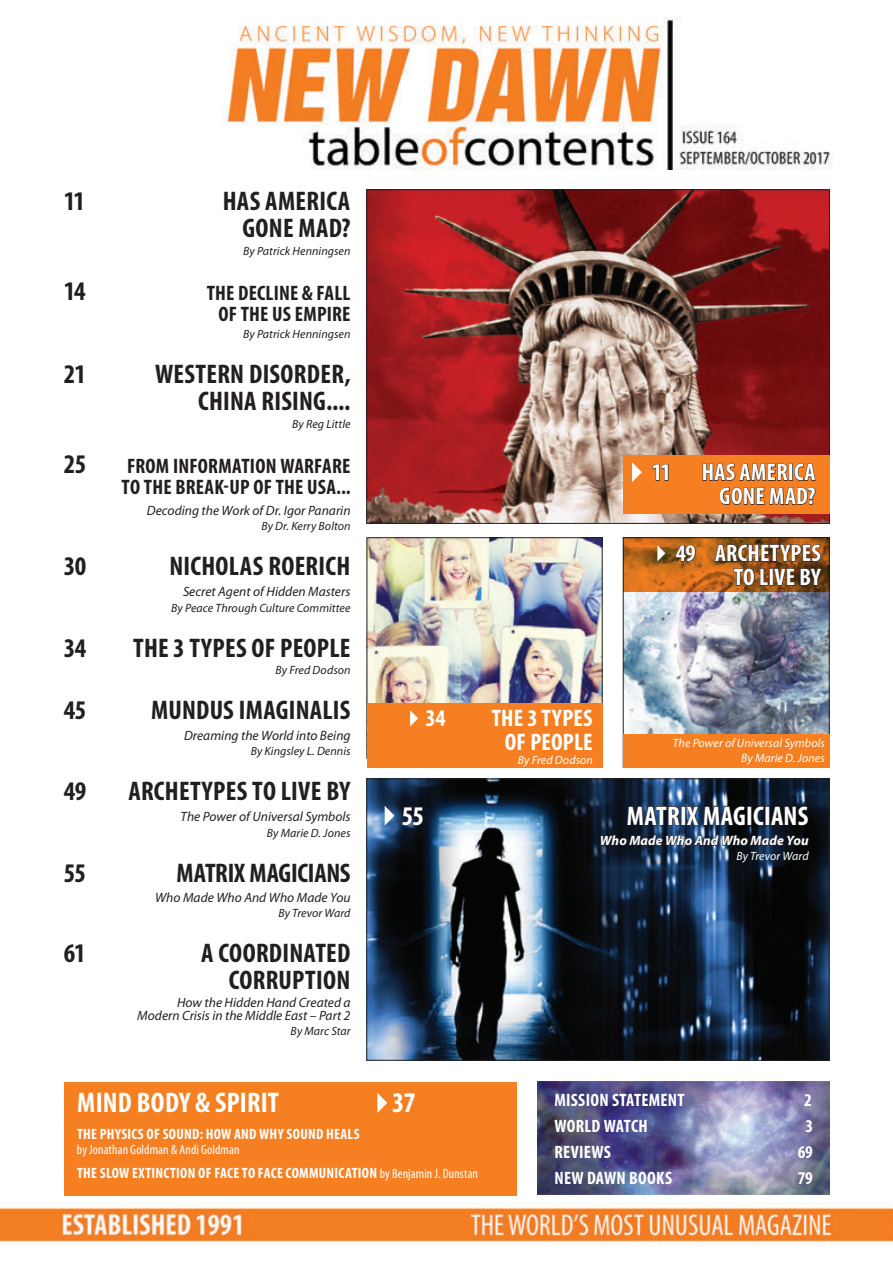
<style>
.page{position:relative;width:893px;height:1263px;background:#fff}
.page>*{position:absolute;margin:0;border:0;box-sizing:border-box;transform-origin:0 0}
.t1{font:700 condensed 28.5px "Myriad Pro";letter-spacing:.005em;color:#fff}
.t2{font:700 condensed 27px/27px "Myriad Pro";letter-spacing:.01em;color:#231f20;text-align:right}
.t3{font:700 condensed 27px "Myriad Pro";letter-spacing:.01em;color:#fff}
.t4{font:700 condensed 27px "Myriad Pro";letter-spacing:-.01em;color:#231f20}
.t5{font:700 condensed 24px/24px "Myriad Pro";letter-spacing:.01em;color:#fff;text-align:right}
.t6{font:700 condensed 21px/21px "Myriad Pro";letter-spacing:.01em;color:#231f20;text-align:center}
.t7{font:700 condensed 18px "Myriad Pro";letter-spacing:.015em;color:#fff}
.t8{font:700 condensed 15px "Myriad Pro";letter-spacing:.015em;color:#fff}
.t9{font:italic 13.5px/13.5px "Myriad Pro";letter-spacing:.005em;color:#231f20;text-align:right}
.t10{font:condensed 13.5px "Myriad Pro";letter-spacing:.005em;color:#fff}
.t11{font:italic 700 13.5px "Myriad Pro";letter-spacing:.01em;color:#fff}
.t12{font:italic 12px "Myriad Pro";letter-spacing:.005em;color:#231f20}
.t13{font:italic 12px/14.7px "Myriad Pro";letter-spacing:.005em;color:#fff;text-align:right}
.s1{font-weight:400;font-size:13.5px}
</style>
<div class="page">
<img style="left:369px;top:191px;width:459px;height:331px">
<div style="left:623px;top:455px;width:207px;height:58px;background:#f57f21"></div>
<img style="left:625px;top:539px;width:202px;height:195px">
<div style="left:623px;top:537px;width:206px;height:230px;border:1px solid #231f20"></div>
<img style="left:369px;top:539px;width:231px;height:164px">
<div style="left:367px;top:537px;width:235px;height:221px;border:1px solid #231f20"></div>
<img style="left:369px;top:781px;width:458px;height:277px">
<div style="left:367px;top:779px;width:462px;height:281px;border:1px solid #231f20"></div>
<div style="left:367px;top:703px;width:235px;height:65px;background:#f57f21"></div>
<div style="left:64px;top:1082px;width:453px;height:113px;background:#f57f21"></div>
<img style="left:538px;top:1082px;width:291px;height:112px">
<svg style="left:377px;top:1093px;width:11px;height:20px"></svg>
<img style="left:0;top:1207px;width:893px;height:35px">
<svg style="left:410px;top:710px;width:8px;height:17px"></svg>
<svg style="left:675px;top:544px;width:21px;height:18px"></svg>
<svg style="left:715px;top:544px;width:106px;height:18px;background:#6b3f18"></svg>
<svg style="left:733px;top:568px;width:89px;height:18px;background:#633a17"></svg>
<svg style="left:656px;top:542px;width:11px;height:22px"></svg>
<svg style="left:632px;top:462px;width:10px;height:20px"></svg>
<svg style="left:600px;top:802px;width:209px;height:141px;background:#17273b"></svg>
<svg style="left:383px;top:802px;width:40px;height:27px"></svg>
<div style="left:623px;top:734px;width:206px;height:33px;background:#f57f21"></div>
<svg style="left:652px;top:464px;width:17px;height:17px"></svg>
<svg style="left:702px;top:463px;width:86px;height:18px"></svg>
<div style="left:789px;top:464px;width:3px;height:16px;border:1px solid #231f20"></div>
<svg style="left:794px;top:463px;width:22px;height:18px"></svg>
<svg style="left:719px;top:487px;width:97px;height:18px"></svg>
<img style="left:221px;top:17px;width:611px;height:153px">
<h2 class="t2" style="left:64px;top:188px;width:23px">11</h2>
<h2 class="t2" style="left:223px;top:188px;width:129px">HAS AMERICA<br>GONE MAD?</h2>
<p class="t12" style="left:243px;top:244px;width:109px">By Patrick Henningsen</p>
<h2 class="t2" style="left:64px;top:278px;width:23px">14</h2>
<h3 class="t6" style="left:207px;top:283px;width:145px">THE DECLINE &amp; FALL<br>OF THE US EMPIRE</h3>
<p class="t12" style="left:243px;top:328px;width:109px">By Patrick Henningsen</p>
<h2 class="t2" style="left:64px;top:361px;width:24px">21</h2>
<h2 class="t2" style="left:155px;top:361px;width:197px">WESTERN DISORDER,<br>CHINA RISING....</h2>
<p class="t12" style="left:292px;top:418px;width:60px">By Reg Little</p>
<h2 class="t2" style="left:64px;top:451px;width:24px">25</h2>
<h3 class="t6" style="left:122px;top:456px;width:230px;text-align:left">FROM INFORMATION WARFARE<br>TO THE BREAK-UP OF THE USA...</h3>
<p class="t9" style="left:147px;top:504px;width:205px">Decoding the Work of Dr. Igor Panarin</p>
<p class="t12" style="left:261px;top:520px;width:91px">By Dr. Kerry Bolton</p>
<h2 class="t2" style="left:64px;top:553px;width:24px">30</h2>
<h2 class="t2" style="left:169px;top:553px;width:182px">NICHOLAS ROERICH</h2>
<p class="t9" style="left:183px;top:585px;width:169px">Secret Agent of Hidden Masters</p>
<p class="t12" style="left:171px;top:601px;width:181px">By Peace Through Culture Committee</p>
<h2 class="t2" style="left:64px;top:634px;width:24px">34</h2>
<h2 class="t2" style="left:133px;top:634px;width:219px">THE 3 TYPES OF PEOPLE</h2>
<p class="t12" style="left:276px;top:664px;width:76px">By Fred Dodson</p>
<h2 class="t2" style="left:64px;top:697px;width:24px">45</h2>
<h2 class="t2" style="left:151px;top:697px;width:201px">MUNDUS IMAGINALIS</h2>
<p class="t9" style="left:184px;top:729px;width:168px">Dreaming the World into Being</p>
<p class="t12" style="left:251px;top:745px;width:101px">By Kingsley L. Dennis</p>
<h2 class="t2" style="left:64px;top:778px;width:24px">49</h2>
<h2 class="t2" style="left:129px;top:778px;width:223px">ARCHETYPES TO LIVE BY</h2>
<p class="t9" style="left:181px;top:810px;width:172px">The Power of Universal Symbols</p>
<p class="t12" style="left:267px;top:826px;width:85px">By Marie D. Jones</p>
<h2 class="t2" style="left:64px;top:859px;width:24px">55</h2>
<h2 class="t4" style="left:177px;top:858px;width:175px">MATRIX MAGICIANS</h2>
<p class="t9" style="left:155px;top:891px;width:197px">Who Made Who And Who Made You</p>
<p class="t12" style="left:278px;top:906px;width:74px">By Trevor Ward</p>
<h2 class="t2" style="left:64px;top:940px;width:24px">61</h2>
<h2 class="t2" style="left:201px;top:940px;width:151px">A COORDINATED<br>CORRUPTION</h2>
<p class="t9" style="left:137px;top:995px;width:215px">How the Hidden Hand Created a<br>Modern Crisis in the Middle East – Part 2</p>
<p class="t12" style="left:291px;top:1024px;width:61px">By Marc Star</p>
<h3 class="t5" style="left:652px;top:461px;width:21px">11</h3>
<h3 class="t5" style="left:702px;top:461px;width:115px">HAS AMERICA<br>GONE MAD?</h3>
<h3 class="t5" style="left:425px;top:707px;width:22px">34</h3>
<h3 class="t5" style="left:492px;top:707px;width:103px;text-align:center">THE 3 TYPES<br>OF PEOPLE</h3>
<p class="t13" style="left:518px;top:753px;width:76px">By Fred Dodson</p>
<h3 class="t5" style="left:676px;top:541px;width:147px">49 ARCHETYPES<br>TO LIVE BY</h3>
<p class="t13" style="left:673px;top:736px;width:154px">The Power of Universal Symbols<br>By Marie D. Jones</p>
<h2 class="t3" style="left:402px;top:801px;width:24px">55</h2>
<h2 class="t3" style="left:627px;top:801px;width:183px">MATRIX MAGICIANS</h2>
<p class="t11" style="left:600px;top:833px;width:210px">Who Made Who And Who Made You</p>
<p class="t13" style="left:736px;top:849px;width:74px">By Trevor Ward</p>
<h1 class="t1" style="left:77px;top:1087px;width:203px">MIND BODY &amp; SPIRIT</h1>
<h1 class="t1" style="left:392px;top:1087px;width:25px">37</h1>
<p class="t8" style="left:77px;top:1126px;width:284px">THE PHYSICS OF SOUND: HOW AND WHY SOUND HEALS</p>
<p class="t10" style="left:77px;top:1141px;width:164px">by Jonathan Goldman &amp; Andi Goldman</p>
<p class="t8" style="left:77px;top:1165px;width:402px">THE SLOW EXTINCTION OF FACE TO FACE COMMUNICATION <span class="s1">by Benjamin J. Dunstan</span></p>
<h3 class="t7" style="left:555px;top:1090px;width:131px">MISSION STATEMENT</h3>
<h3 class="t7" style="left:804px;top:1090px;width:9px">2</h3>
<h3 class="t7" style="left:555px;top:1116px;width:95px">WORLD WATCH</h3>
<h3 class="t7" style="left:805px;top:1116px;width:9px">3</h3>
<h3 class="t7" style="left:555px;top:1142px;width:58px">REVIEWS</h3>
<h3 class="t7" style="left:798px;top:1142px;width:17px">69</h3>
<h3 class="t7" style="left:555px;top:1168px;width:119px">NEW DAWN BOOKS</h3>
<h3 class="t7" style="left:798px;top:1168px;width:17px">79</h3>
</div>
